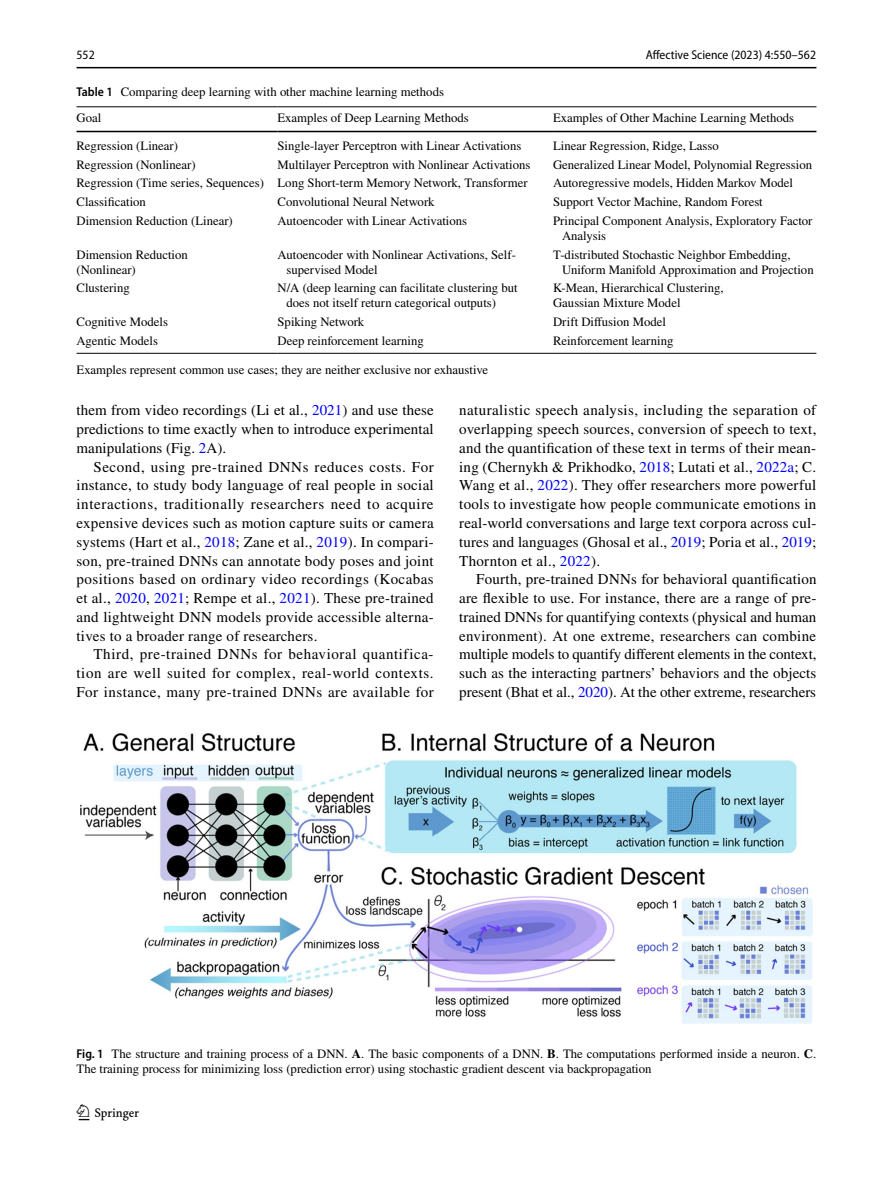
<style>
.page{position:relative;width:893px;height:1187px;background:#fff}
.page>*{position:absolute;margin:0;border:0;box-sizing:border-box;transform-origin:0 0}
.t1{font:22.5px "Springnew Regular 2";color:#000}
.t2{font:15px/18.8px "STIX";letter-spacing:.01em;color:#000;text-align:justify}
.t3{font:12.75px/15px "STIX";color:#000}
.t4{font:semi-condensed 12.75px "Myriad Pro";color:#000}
.s1{font-family:"Myriad Pro";font-weight:600;font-stretch:semi-condensed}
.s2{color:#00f}
.s3{font-weight:700}
</style>
<div class="page">
<hr style="left:77px;top:67px;width:739px;height:1px;background:#000">
<hr style="left:77px;top:106px;width:200px;height:1px;background:#000">
<hr style="left:77px;top:131px;width:200px;height:1px;background:#000">
<hr style="left:277px;top:106px;width:276px;height:1px;background:#000">
<hr style="left:277px;top:131px;width:276px;height:1px;background:#000">
<hr style="left:553px;top:106px;width:263px;height:1px;background:#000">
<hr style="left:553px;top:131px;width:263px;height:1px;background:#000">
<hr style="left:77px;top:353px;width:200px;height:1px;background:#000">
<hr style="left:277px;top:353px;width:276px;height:1px;background:#000">
<hr style="left:553px;top:353px;width:263px;height:1px;background:#000">
<img style="left:81px;top:733px;width:731px;height:289px">
<p class="t4" style="left:77px;top:48px;width:20px">552</p>
<p class="t3" style="left:77px;top:85px;width:369px"><span class="s1">Table 1</span> Comparing deep learning with other machine learning methods</p>
<p class="t4" style="left:646px;top:48px;width:172px">Affective Science (2023) 4:550–562</p>
<p class="t3" style="left:77px;top:111px;width:26px">Goal</p>
<p class="t3" style="left:277px;top:111px;width:193px">Examples of Deep Learning Methods</p>
<p class="t3" style="left:553px;top:111px;width:243px">Examples of Other Machine Learning Methods</p>
<p class="t3" style="left:77px;top:139px;width:103px">Regression (Linear)</p>
<p class="t3" style="left:277px;top:139px;width:245px">Single-layer Perceptron with Linear Activations</p>
<p class="t3" style="left:553px;top:139px;width:167px">Linear Regression, Ridge, Lasso</p>
<p class="t3" style="left:77px;top:158px;width:121px">Regression (Nonlinear)</p>
<p class="t3" style="left:277px;top:158px;width:254px">Multilayer Perceptron with Nonlinear Activations</p>
<p class="t3" style="left:553px;top:158px;width:261px">Generalized Linear Model, Polynomial Regression</p>
<p class="t3" style="left:77px;top:176px;width:453px">Regression (Time series, Sequences) Long Short-term Memory Network, Transformer</p>
<p class="t3" style="left:553px;top:176px;width:242px">Autoregressive models, Hidden Markov Model</p>
<p class="t3" style="left:77px;top:195px;width:71px">Classification</p>
<p class="t3" style="left:277px;top:195px;width:159px">Convolutional Neural Network</p>
<p class="t3" style="left:553px;top:195px;width:211px">Support Vector Machine, Random Forest</p>
<p class="t3" style="left:77px;top:214px;width:158px">Dimension Reduction (Linear)</p>
<p class="t3" style="left:277px;top:214px;width:191px">Autoencoder with Linear Activations</p>
<p class="t3" style="left:562px;top:214px;width:252px;text-indent:-9px">Principal Component Analysis, Exploratory Factor<br>Analysis</p>
<p class="t3" style="left:77px;top:247px;width:113px">Dimension Reduction (Nonlinear)</p>
<p class="t3" style="left:286px;top:247px;width:231px;text-indent:-9px">Autoencoder with Nonlinear Activations, Self&shy;supervised Model</p>
<p class="t3" style="left:562px;top:247px;width:253px;text-indent:-9px">T-distributed Stochastic Neighbor Embedding,<br>Uniform Manifold Approximation and Projection</p>
<p class="t3" style="left:77px;top:281px;width:55px">Clustering</p>
<p class="t3" style="left:287px;top:281px;width:233px;text-indent:-9px">N/A (deep learning can facilitate clustering but does not itself return categorical outputs)</p>
<p class="t3" style="left:553px;top:281px;width:172px">K-Mean, Hierarchical Clustering,<br>Gaussian Mixture Model</p>
<p class="t3" style="left:77px;top:315px;width:93px">Cognitive Models</p>
<p class="t3" style="left:278px;top:315px;width:88px">Spiking Network</p>
<p class="t3" style="left:553px;top:315px;width:114px">Drift Diffusion Model</p>
<p class="t3" style="left:77px;top:334px;width:83px">Agentic Models</p>
<p class="t3" style="left:278px;top:334px;width:148px">Deep reinforcement learning</p>
<p class="t3" style="left:553px;top:334px;width:122px">Reinforcement learning</p>
<p class="t3" style="left:77px;top:363px;width:413px">Examples represent common use cases; they are neither exclusive nor exhaustive</p>
<p class="t2" style="left:77px;top:402px;width:359px">them from video recordings (Li et al., <span class="s2">2021</span>) and use these predictions to time exactly when to introduce experimental manipulations (Fig. <span class="s2">2</span>A).</p>
<p class="t2" style="left:77px;top:458px;width:359px;text-indent:17px">Second, using pre-trained DNNs reduces costs. For instance, to study body language of real people in social interactions, traditionally researchers need to acquire expensive devices such as motion capture suits or camera systems (Hart et al., <span class="s2">2018</span>; Zane et al., <span class="s2">2019</span>). In compari&shy;son, pre-trained DNNs can annotate body poses and joint positions based on ordinary video recordings (Kocabas et al., <span class="s2">2020</span>, <span class="s2">2021</span>; Rempe et al., <span class="s2">2021</span>). These pre-trained and lightweight DNN models provide accessible alterna&shy;tives to a broader range of researchers.</p>
<p class="t2" style="left:77px;top:646px;width:359px;text-indent:17px">Third, pre-trained DNNs for behavioral quantifica&shy;tion are well suited for complex, real-world contexts.<br>For instance, many pre-trained DNNs are available for</p>
<p class="t2" style="left:459px;top:402px;width:359px">naturalistic speech analysis, including the separation of overlapping speech sources, conversion of speech to text, and the quantification of these text in terms of their mean&shy;ing (Chernykh &amp; Prikhodko, <span class="s2">2018</span>; Lutati et al., <span class="s2">2022a</span>; C.<br>Wang et al., <span class="s2">2022</span>). They offer researchers more powerful tools to investigate how people communicate emotions in real-world conversations and large text corpora across cul&shy;tures and languages (Ghosal et al., <span class="s2">2019</span>; Poria et al., <span class="s2">2019</span>; Thornton et al., <span class="s2">2022</span>).</p>
<p class="t2" style="left:459px;top:571px;width:359px;text-indent:17px">Fourth, pre-trained DNNs for behavioral quantification are flexible to use. For instance, there are a range of pre&shy;trained DNNs for quantifying contexts (physical and human environment). At one extreme, researchers can combine multiple models to quantify different elements in the context, such as the interacting partners’ behaviors and the objects present (Bhat et al., <span class="s2">2020</span>). At the other extreme, researchers</p>
<p class="t3" style="left:77px;top:1047px;width:741px"><span class="s1">Fig. 1</span> The structure and training process of a DNN. <span class="s3">A</span>. The basic components of a DNN. <span class="s3">B</span>. The computations performed inside a neuron. <span class="s3">C</span>.<br>The training process for minimizing loss (prediction error) using stochastic gradient descent via backpropagation</p>
<h1 class="t1" style="left:79px;top:1104px;width:62px">1 3</h1>
</div>
